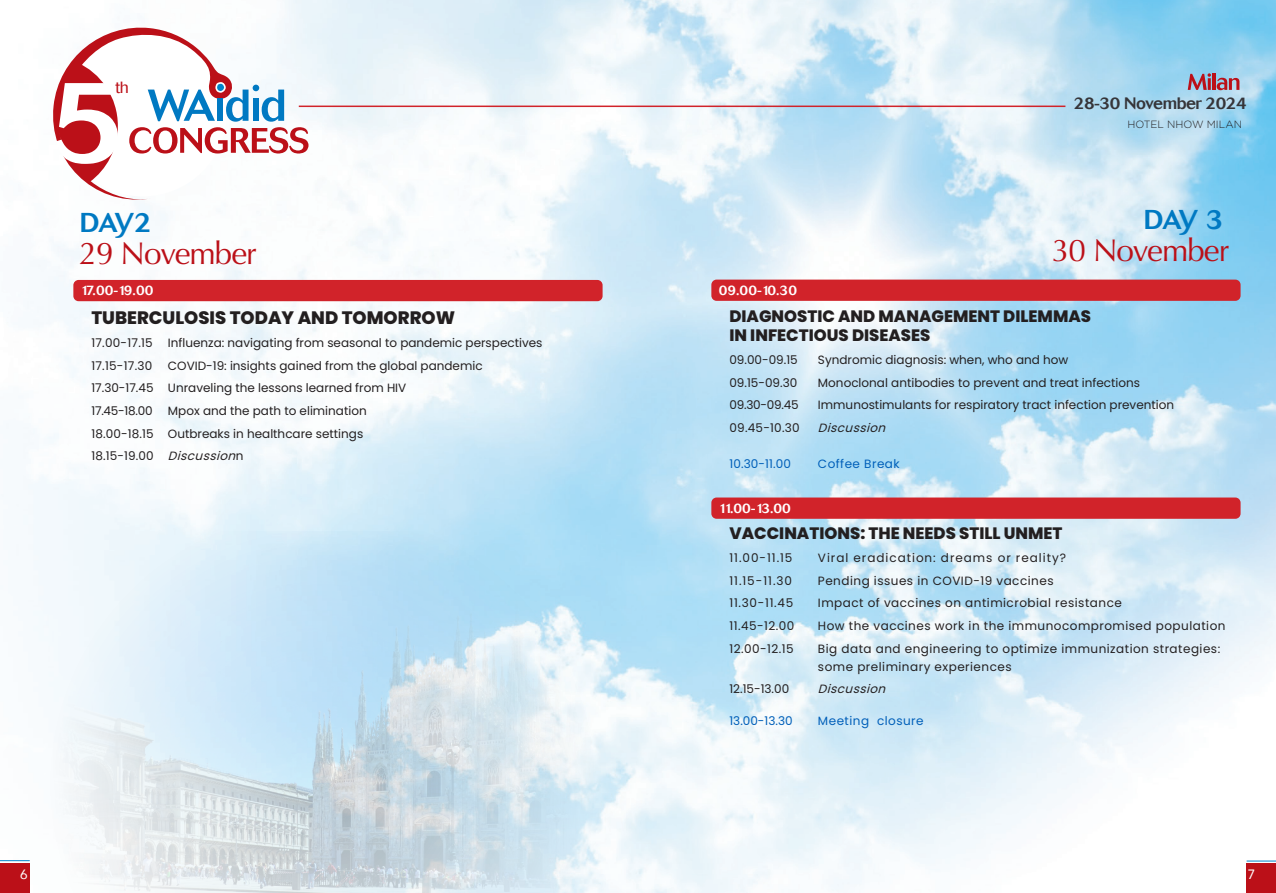
<style>
.page{position:relative;width:1276px;height:893px;background:#fff}
.page>*{position:absolute;margin:0;border:0;box-sizing:border-box;transform-origin:0 0}
.t1{font:500 115.05px "Cosmos";color:#fff}
.t2{font:31.5px "Optima";letter-spacing:-.03em;color:#bb1018}
.t3{font:500 27.15px "Cosmos";letter-spacing:-.04em;color:#0079c2}
.t4{font:800 18px "Poppins";color:#231f20}
.t5{font:800 16.5px "Poppins";color:#231f20}
.t6{font:500 16.5px "Cosmos";letter-spacing:-.03em;color:#363539}
.t7{font:300 16.2px "Cosmos";color:#bb1018}
.t8{font:500 13.5px "Cosmos";color:#fff}
.t9{font:13.5px "Avenir";color:#fff}
.t10{font:12px "Poppins";color:#231f20}
.t11{font:12px/18px "Poppins";letter-spacing:.04em;color:#231f20}
.t12{font:12px "Poppins";letter-spacing:.04em;color:#005fb9}
.t13{font:12px "Poppins";letter-spacing:.08em;color:#231f20}
.t14{font:italic 12px "Poppins";color:#231f20}
.t15{font:300 10.5px "Gotham";color:#231f20}
.s1{font-style:italic}
</style>
<div class="page">
<img style="left:23px;top:0;width:1253px;height:893px">
<div style="left:1246px;top:864px;width:30px;height:29px;background:#bb1018"></div>
<hr style="left:1246px;top:861px;width:30px;height:1px;background:#0084ca">
<hr style="left:299px;top:106px;width:766px;height:1px;background:#d1232a">
<svg style="left:1187px;top:73px;width:52px;height:17px"></svg>
<svg style="left:48px;top:23px;width:260px;height:183px"></svg>
<div style="left:73px;top:280px;width:529px;height:21px;background:#d1232a;border-radius:5px"></div>
<div style="left:711px;top:280px;width:529px;height:21px;background:#d1232a;border-radius:5px"></div>
<div style="left:711px;top:497px;width:529px;height:22px;background:#d1232a;border-radius:5px"></div>
<img style="left:0;top:531px;width:678px;height:362px">
<p class="t7" style="left:115px;top:78px;width:15px">th</p>
<p class="t1" style="left:51px;top:56px;width:76px">5</p>
<p class="t6" style="left:1074px;top:94px;width:174px">28-30 November 2024</p>
<p class="t15" style="left:1127px;top:117px;width:116px">HOTEL NHOW MILAN</p>
<p class="t3" style="left:80px;top:207px;width:73px">DAY2</p>
<p class="t3" style="left:1143px;top:204px;width:81px">DAY 3</p>
<p class="t2" style="left:80px;top:235px;width:179px">29 November</p>
<p class="t2" style="left:1052px;top:232px;width:179px">30 November</p>
<p class="t8" style="left:81px;top:283px;width:74px">17.00-19.00</p>
<p class="t4" style="left:91px;top:308px;width:365px">TUBERCULOSIS TODAY AND TOMORROW</p>
<p class="t10" style="left:91px;top:336px;width:63px">17.00-17.15</p>
<p class="t10" style="left:168px;top:336px;width:376px">Influenza: navigating from seasonal to pandemic perspectives</p>
<p class="t10" style="left:91px;top:358px;width:62px">17.15-17.30</p>
<p class="t10" style="left:168px;top:358px;width:316px">COVID-19: insights gained from the global pandemic</p>
<p class="t10" style="left:91px;top:381px;width:316px">17.30-17.45 Unraveling the lessons learned from HIV</p>
<p class="t10" style="left:91px;top:404px;width:63px">17.45-18.00</p>
<p class="t10" style="left:168px;top:404px;width:200px">Mpox and the path to elimination</p>
<p class="t10" style="left:91px;top:426px;width:273px">18.00-18.15 Outbreaks in healthcare settings</p>
<p class="t10" style="left:91px;top:449px;width:153px">1 8 .1 5 - 1 9 . 0 0 <span class="s1">Discussion</span>n</p>
<p class="t8" style="left:719px;top:283px;width:80px">09.00-10.30</p>
<p class="t5" style="left:729px;top:306px;width:363px">DIAGNOSTIC AND MANAGEMENT DILEMMAS</p>
<p class="t5" style="left:729px;top:326px;width:202px">IN INFECTIOUS DISEASES</p>
<p class="t10" style="left:729px;top:353px;width:70px">09.00-09.15</p>
<p class="t10" style="left:818px;top:353px;width:252px">Syndromic diagnosis: when, who and how</p>
<p class="t10" style="left:729px;top:376px;width:69px">09.15-09.30</p>
<p class="t10" style="left:818px;top:376px;width:324px">Monoclonal antibodies to prevent and treat infections</p>
<p class="t10" style="left:729px;top:398px;width:71px">09.30-09.45</p>
<p class="t10" style="left:818px;top:398px;width:358px">Immunostimulants for respiratory tract infection prevention</p>
<p class="t10" style="left:729px;top:421px;width:72px">09.45-10.30</p>
<p class="t14" style="left:818px;top:421px;width:74px">Discussion</p>
<p class="t12" style="left:729px;top:457px;width:63px">10.30-11.00</p>
<p class="t12" style="left:818px;top:457px;width:83px">Coffee Break</p>
<p class="t8" style="left:719px;top:500px;width:74px">11.00-13.00</p>
<p class="t5" style="left:729px;top:524px;width:335px">VACCINATIONS: THE NEEDS STILL UNMET</p>
<p class="t10" style="left:729px;top:551px;width:65px">11.00-11.15</p>
<p class="t13" style="left:818px;top:551px;width:249px">Viral eradication: dreams or reality?</p>
<p class="t10" style="left:729px;top:573px;width:64px">11.15-11.30</p>
<p class="t11" style="left:818px;top:571px;width:237px">Pending issues in COVID-19 vaccines</p>
<p class="t10" style="left:729px;top:596px;width:65px">11.30-11.45</p>
<p class="t11" style="left:818px;top:594px;width:305px">Impact of vaccines on antimicrobial resistance</p>
<p class="t10" style="left:729px;top:619px;width:67px">11.45-12.00</p>
<p class="t11" style="left:818px;top:617px;width:409px">How the vaccines work in the immunocompromised population</p>
<p class="t10" style="left:729px;top:641px;width:66px">12.00-12.15</p>
<p class="t11" style="left:818px;top:639px;width:404px">Big data and engineering to optimize immunization strategies: some preliminary experiences</p>
<p class="t10" style="left:729px;top:682px;width:61px">12.15-13.00</p>
<p class="t14" style="left:818px;top:682px;width:74px">Discussion</p>
<p class="t12" style="left:729px;top:714px;width:65px">13.00-13.30</p>
<p class="t12" style="left:818px;top:714px;width:107px">Meeting closure</p>
<p class="t9" style="left:20px;top:863px;width:9px">6</p>
<p class="t9" style="left:1248px;top:864px;width:9px">7</p>
</div>
